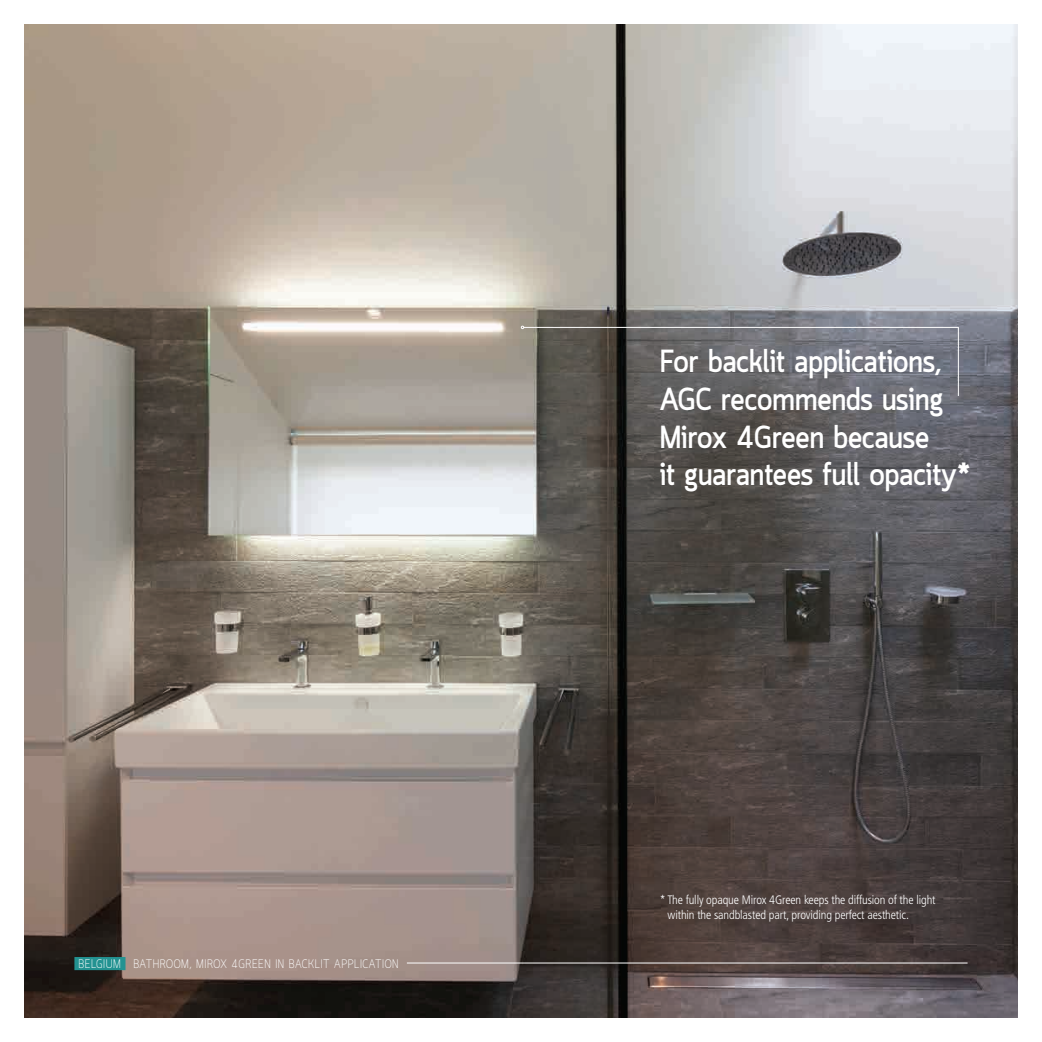
<style>
.page{position:relative;width:1042px;height:1042px;background:#fff}
.page>*{position:absolute;margin:0;border:0;box-sizing:border-box;transform-origin:0 0}
.titre_1_28{font:700 31.5px/37.8px "Quark";color:#fff;scale:.95 1}
.t1{font:300 condensed 12.25px/15.8px "Frutiger LT Std";letter-spacing:-.01em;color:#fff}
.legende_pays{font:300 12.25px "Quark";letter-spacing:.05em;color:#fff;scale:.9 1}
</style>
<div class="page">
<img style="left:25px;top:25px;width:992px;height:992px">
<hr style="left:407px;top:962px;width:560px;height:1px;background:#fff">
<div style="left:74px;top:957px;width:51px;height:13px;background:#239291"></div>
<hr style="left:524px;top:327px;width:434px;height:1px;background:#fff">
<hr style="left:958px;top:327px;width:1px;height:69px;background:#fff">
<p class="legende_pays" style="left:78px;top:956px;width:357px">BELGIUM BATHROOM, MIROX 4GREEN IN BACKLIT APPLICATION</p>
<p class="titre_1_28" style="left:660px;top:345px;width:328px">For backlit applications,<br>AGC recommends using<br>Mirox 4Green because<br>it guarantees full opacity*</p>
<p class="t1" style="left:667px;top:891px;width:270px;text-indent:-8px">* The fully opaque Mirox 4Green keeps the diffusion of the light within the sandblasted part, providing perfect aesthetic.</p>
</div>
